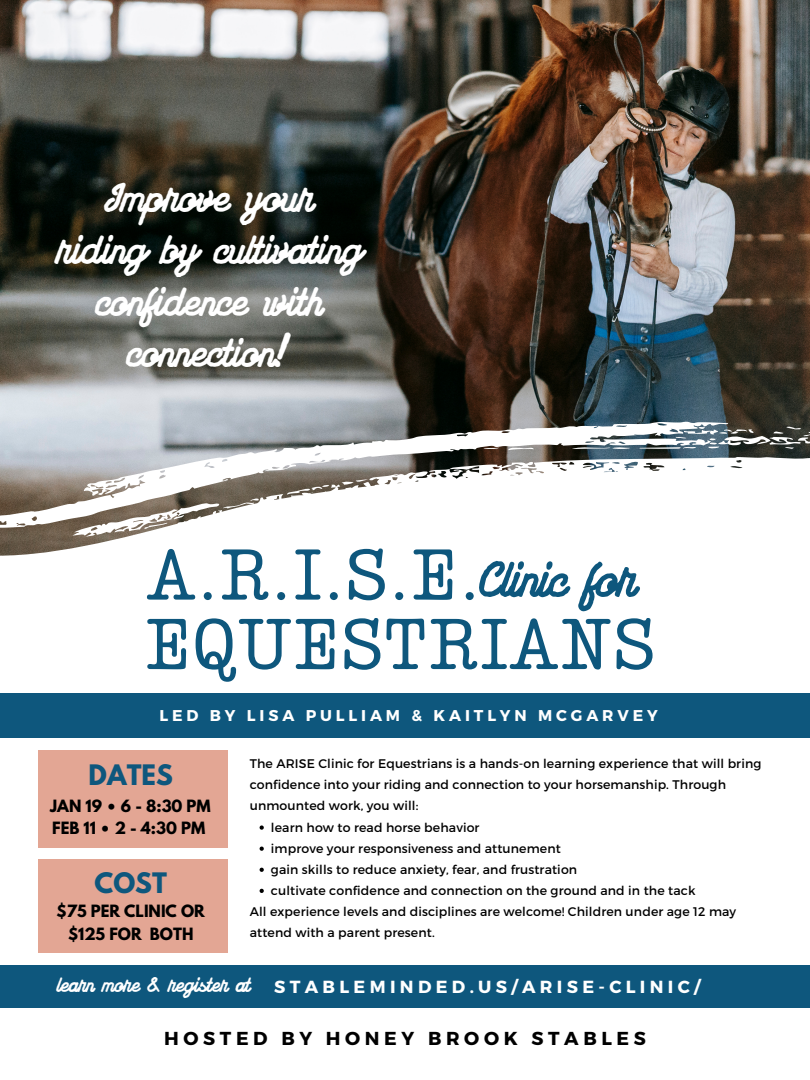
<style>
.page{position:relative;width:810px;height:1080px;background:#fff}
.page>*{position:absolute;margin:0;border:0;box-sizing:border-box;transform-origin:0 0}
.t1{font:72.5px "Lumios TW New";color:#0e577d}
.t2{font:60.38px "The Breaks Script";color:#0e577d}
.t3{font:49.06px/51.6px "The Breaks Script";letter-spacing:.015em;color:#fff;text-align:center}
.t4{font:700 25px "League Spartan";color:#0e577d}
.t5{font:700 18.75px "Montserrat";letter-spacing:.25em;color:#000}
.t6{font:700 17.5px "Montserrat";letter-spacing:.25em;color:#fff}
.t7{font:700 15.62px "Montserrat";letter-spacing:.25em;color:#fff}
.t8{font:700 15px/22.5px "League Spartan";color:#000}
.t9{font:12.5px/21.1px "Montserrat";letter-spacing:.01em;color:#000}
.s1{font-family:"The Breaks Script";font-weight:400;font-size:25px}
</style>
<div class="page">
<img style="left:0;top:0;width:810px;height:425px">
<svg style="left:0;top:418px;width:732px;height:7px;background:#878f94"></svg>
<svg style="left:0;top:425px;width:810px;height:528px"></svg>
<div style="left:38px;top:859px;width:190px;height:93px;background:#e3a694"></div>
<div style="left:0;top:965px;width:810px;height:43px;background:#0e577d"></div>
<div style="left:0;top:693px;width:810px;height:45px;background:#0e577d"></div>
<div style="left:38px;top:750px;width:190px;height:98px;background:#e3a694"></div>
<svg style="left:260px;top:825px;width:4px;height:5px"></svg>
<svg style="left:260px;top:847px;width:4px;height:4px"></svg>
<svg style="left:260px;top:868px;width:4px;height:4px"></svg>
<svg style="left:260px;top:889px;width:4px;height:4px"></svg>
<h3 class="t3" style="left:56px;top:174px;width:306px">Improve your riding by cultivating confidence with connection!</h3>
<h1 class="t1" style="left:146px;top:525px;width:336px">A.R.I.S.E.</h1>
<h2 class="t2" style="left:479px;top:552px;width:157px">Clinic for</h2>
<h1 class="t1" style="left:144px;top:594px;width:513px">EQUESTRIANS</h1>
<p class="t7" style="left:160px;top:705px;width:500px">LED BY LISA PULLIAM &amp; KAITLYN MCGARVEY</p>
<h3 class="t4" style="left:89px;top:763px;width:86px">DATES</h3>
<p class="t8" style="left:50px;top:796px;width:162px">JAN 19 • 6 - 8:30 PM<br>FEB 11 • 2 - 4:30 PM</p>
<h3 class="t4" style="left:95px;top:870px;width:74px">COST</h3>
<p class="t8" style="left:57px;top:902px;width:150px;text-align:center">$75 PER CLINIC OR $125 FOR BOTH</p>
<p class="t9" style="left:250px;top:753px;width:513px">The ARISE Clinic for Equestrians is a hands-on learning experience that will bring confidence into your riding and connection to your horsemanship. Through unmounted work, you will:</p>
<p class="t9" style="left:271px;top:816px;width:426px">learn how to read horse behavior<br>improve your responsiveness and attunement<br>gain skills to reduce anxiety, fear, and frustration<br>cultivate confidence and connection on the ground and in the tack</p>
<p class="t9" style="left:250px;top:900px;width:488px">All experience levels and disciplines are welcome! Children under age 12 may attend with a parent present.</p>
<h3 class="t6" style="left:56px;top:975px;width:645px"><span class="s1">learnmore&amp;registerat</span> STABLEMINDED.US/ARISE-CLINIC/</h3>
<h3 class="t5" style="left:164px;top:1027px;width:483px">HOSTED BY HONEY BROOK STABLES</h3>
</div>
